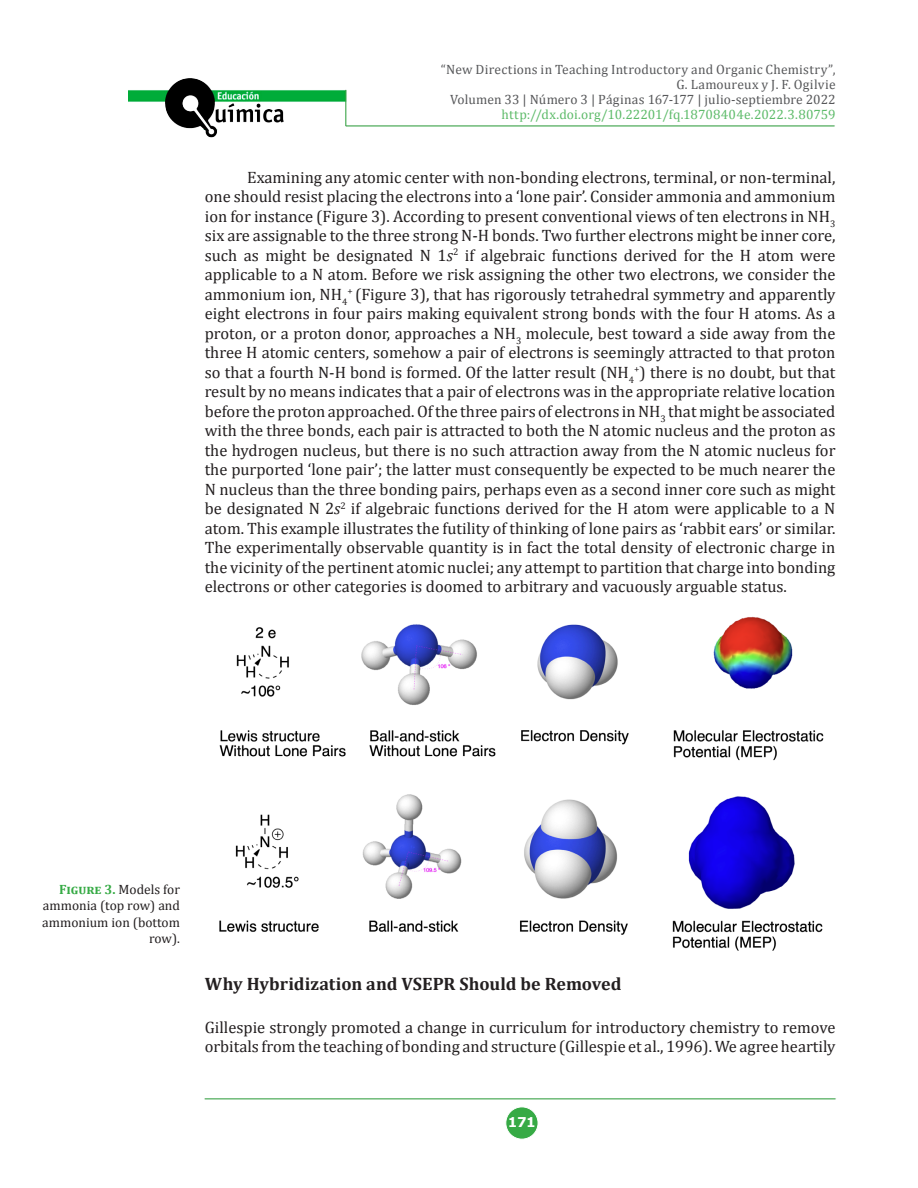
<style>
.page{position:relative;width:918px;height:1188px;background:#fff}
.page>*{position:absolute;margin:0;border:0;box-sizing:border-box;transform-origin:0 0}
.Subtitulo{font:700 18px "Cambria";letter-spacing:-.005em;color:#231f20}
.P-San{font:16.5px/19.5px "Cambria";color:#231f20;text-align:justify}
.P-SinSan{font:16.5px/19.5px "Cambria";color:#231f20}
.t1{font:13.5px/15px "Cambria";letter-spacing:.015em;color:#57585a;text-align:right}
.PieImg{font:13.5px/16.5px "Cambria";color:#231f20;text-align:right}
.t2{font:13.5px "Cambria";color:#5ebb6a}
.t3{font:700 13.5px "Verdana";color:#fff}
.s1{font-style:italic}
.s2{font-weight:700;color:#36aa45}
</style>
<div class="page">
<img style="left:128px;top:78px;width:217px;height:59px">
<hr style="left:345px;top:125px;width:491px;height:2px;background:#85c38d">
<hr style="left:346px;top:126px;width:489px;height:1px;background:#36aa45">
<hr style="left:345px;top:89px;width:2px;height:38px;background:#231f20;opacity:.44">
<hr style="left:346px;top:90px;width:1px;height:36px;background:#36aa45">
<div style="left:506px;top:1107px;width:32px;height:32px;background:#36aa45;border-radius:50%"></div>
<div style="left:505px;top:1107px;width:33px;height:33px;border:1px solid #fff;border-radius:50%"></div>
<hr style="left:204px;top:1098px;width:632px;height:2px;background:#76be7f">
<hr style="left:205px;top:1099px;width:631px;height:1px;background:#36aa45">
<img style="left:219px;top:616px;width:605px;height:335px">
<p class="t1" style="left:441px;top:62px;width:396px">“New Directions in Teaching Introductory and Organic Chemistry”,<br>G. Lamoureux y J. F. Ogilvie<br>Volumen 33 | Número 3 | Páginas 167-177 | julio-septiembre 2022</p>
<p class="t2" style="left:502px;top:106px;width:336px">http://dx.doi.org/10.22201/fq.18708404e.2022.3.80759</p>
<p class="P-San" style="left:205px;top:168px;width:632px;text-indent:43px">Examining any atomic center with non-bonding electrons, terminal, or non-terminal, one should resist placing the electrons into a ‘lone pair’. Consider ammonia and ammonium ion for instance (Figure 3). According to present conventional views of ten electrons in NH<sub>3 </sub>six are assignable to the three strong N-H bonds. Two further electrons might be inner core, such as might be designated N 1<span class="s1">s</span><sup>2</sup> if algebraic functions derived for the H atom were applicable to a N atom. Before we risk assigning the other two electrons, we consider the ammonium ion, NH<sub>4</sub><sup>+</sup> (Figure 3), that has rigorously tetrahedral symmetry and apparently eight electrons in four pairs making equivalent strong bonds with the four H atoms. As a proton, or a proton donor, approaches a NH<sub>3</sub> molecule, best toward a side away from the three H atomic centers, somehow a pair of electrons is seemingly attracted to that proton so that a fourth N-H bond is formed. Of the latter result (NH<sub>4</sub><sup>+</sup>) there is no doubt, but that result by no means indicates that a pair of electrons was in the appropriate relative location before the proton approached. Of the three pairs of electrons in NH<sub>3</sub> that might be associated with the three bonds, each pair is attracted to both the N atomic nucleus and the proton as the hydrogen nucleus, but there is no such attraction away from the N atomic nucleus for the purported ‘lone pair’; the latter must consequently be expected to be much nearer the N nucleus than the three bonding pairs, perhaps even as a second inner core such as might be designated N 2<span class="s1">s</span><sup>2</sup> if algebraic functions derived for the H atom were applicable to a N atom. This example illustrates the futility of thinking of lone pairs as ‘rabbit ears’ or similar.<br>The experimentally observable quantity is in fact the total density of electronic charge in the vicinity of the pertinent atomic nuclei; any attempt to partition that charge into bonding electrons or other categories is doomed to arbitrary and vacuously arguable status.</p>
<p class="PieImg" style="left:42px;top:881px;width:139px"><span class="s2">Figure 3.</span> Models for ammonia (top row) and ammonium ion (bottom row).</p>
<p class="Subtitulo" style="left:205px;top:972px;width:418px">Why Hybridization and VSEPR Should be Removed</p>
<p class="P-SinSan" style="left:205px;top:1018px;width:632px">Gillespie strongly promoted a change in curriculum for introductory chemistry to remove orbitals from the teaching of bonding and structure (Gillespie et al., 1996). We agree heartily</p>
<p class="t3" style="left:508px;top:1113px;width:29px">171</p>
</div>
